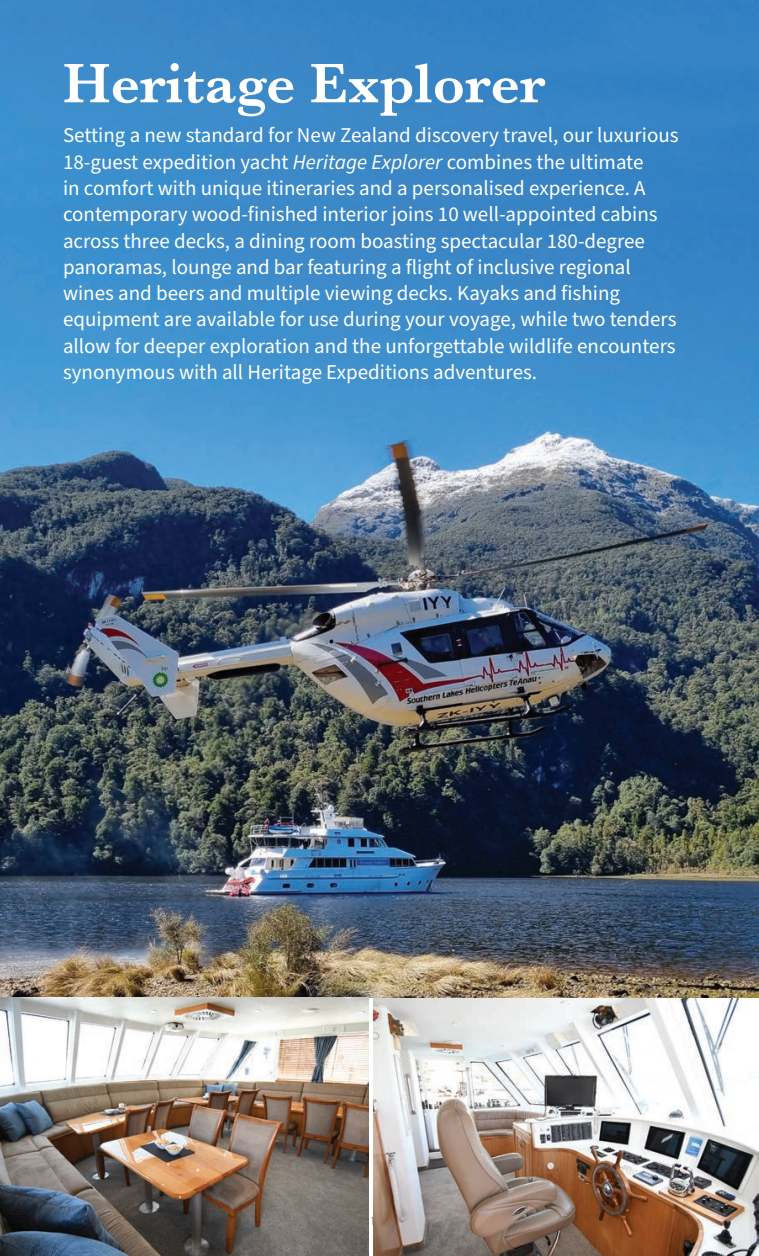
<style>
.page{position:relative;width:759px;height:1256px;background:#fff}
.page>*{position:absolute;margin:0;border:0;box-sizing:border-box;transform-origin:0 0}
.t1{font:600 57.75px "Baskerville";color:#fff}
.t2{font:21px/26.2px "Source Sans Pro";color:#fff}
.t3{font:10.5px "Century Gothic Pro";color:#403f3f}
.s1{font-style:italic}
</style>
<div class="page">
<img style="left:0;top:0;width:759px;height:997px">
<img style="left:0;top:997px;width:368px;height:258px">
<img style="left:373px;top:997px;width:386px;height:258px">
<h1 class="t1" style="left:63px;top:43px;width:484px">Heritage Explorer</h1>
<p class="t2" style="left:63px;top:123px;width:617px">Setting a new standard for New Zealand discovery travel, our luxurious 18-guest expedition yacht <span class="s1">Heritage Explorer</span> combines the ultimate<br>in comfort with unique itineraries and a personalised experience. A contemporary wood-finished interior joins 10 well-appointed cabins across three decks, a dining room boasting spectacular 180-degree panoramas, lounge and bar featuring a flight of inclusive regional wines and beers and multiple viewing decks. Kayaks and fishing equipment are available for use during your voyage, while two tenders allow for deeper exploration and the unforgettable wildlife encounters synonymous with all Heritage Expeditions adventures.</p>
<p class="t3" style="left:370px;top:1214px;width:13px">18</p>
</div>
